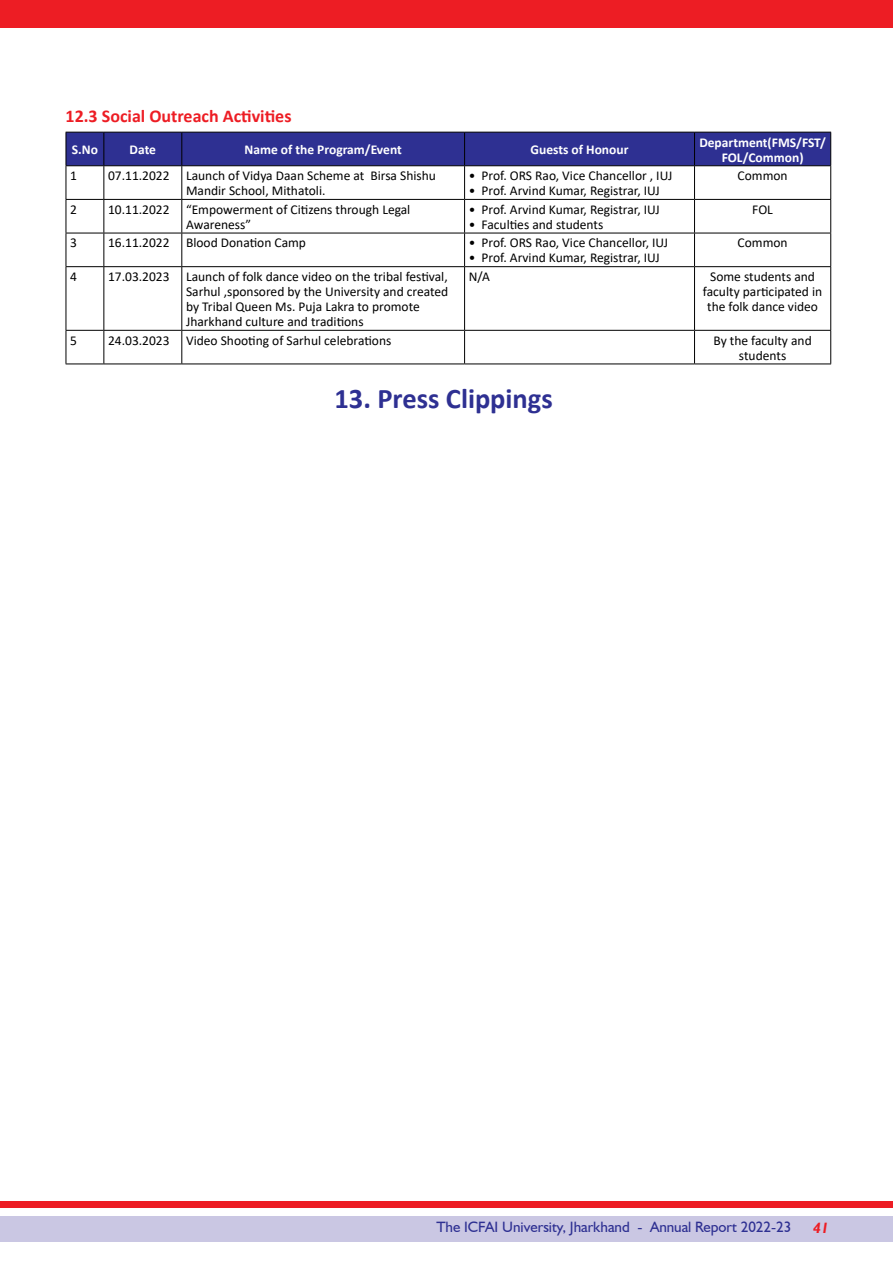
<style>
.page{position:relative;width:893px;height:1263px;background:#fff}
.page>*{position:absolute;margin:0;border:0;box-sizing:border-box;transform-origin:0 0}
.t1{font:700 28.5px "Calibri";color:#2e3092}
.t2{font:700 18px "Calibri";color:#ed1d24}
.t3{font:15px "Humanist 521 BT";color:#2e3092}
.t4{font:italic 700 15px "Humanist 521 BT";color:#ed1d24}
.t5{font:13.5px/15px "Calibri";color:#000}
.t6{font:700 13.5px/15px "Calibri";color:#fff;text-align:center}
</style>
<div class="page">
<div style="left:0;top:1216px;width:893px;height:25px;background:#cac7e3"></div>
<div style="left:0;top:1201px;width:893px;height:7px;background:#ed1d24"></div>
<div style="left:0;top:0;width:893px;height:27px;background:#ed1d24"></div>
<div style="left:67px;top:133px;width:763px;height:32px;background:#2e3092"></div>
<hr style="left:66px;top:132px;width:38px;height:1px;background:#000">
<hr style="left:66px;top:133px;width:1px;height:32px;background:#000">
<hr style="left:104px;top:132px;width:78px;height:1px;background:#000">
<hr style="left:103px;top:133px;width:1px;height:32px;background:#000">
<hr style="left:182px;top:132px;width:283px;height:1px;background:#000">
<hr style="left:181px;top:133px;width:1px;height:32px;background:#000">
<hr style="left:465px;top:132px;width:229px;height:1px;background:#000">
<hr style="left:464px;top:133px;width:1px;height:32px;background:#000">
<hr style="left:694px;top:132px;width:137px;height:1px;background:#000">
<hr style="left:694px;top:133px;width:1px;height:32px;background:#000">
<hr style="left:830px;top:133px;width:1px;height:32px;background:#000">
<hr style="left:66px;top:165px;width:38px;height:1px;background:#000">
<hr style="left:104px;top:165px;width:78px;height:1px;background:#000">
<hr style="left:182px;top:165px;width:283px;height:1px;background:#000">
<hr style="left:465px;top:165px;width:229px;height:1px;background:#000">
<hr style="left:694px;top:165px;width:137px;height:1px;background:#000">
<hr style="left:66px;top:199px;width:38px;height:1px;background:#000">
<hr style="left:104px;top:199px;width:78px;height:1px;background:#000">
<hr style="left:182px;top:199px;width:283px;height:1px;background:#000">
<hr style="left:465px;top:199px;width:229px;height:1px;background:#000">
<hr style="left:694px;top:199px;width:137px;height:1px;background:#000">
<hr style="left:66px;top:233px;width:38px;height:1px;background:#000">
<hr style="left:104px;top:233px;width:78px;height:1px;background:#000">
<hr style="left:182px;top:233px;width:283px;height:1px;background:#000">
<hr style="left:465px;top:233px;width:229px;height:1px;background:#000">
<hr style="left:694px;top:233px;width:137px;height:1px;background:#000">
<hr style="left:66px;top:266px;width:38px;height:1px;background:#000">
<hr style="left:104px;top:266px;width:78px;height:1px;background:#000">
<hr style="left:182px;top:266px;width:283px;height:1px;background:#000">
<hr style="left:465px;top:266px;width:229px;height:1px;background:#000">
<hr style="left:694px;top:266px;width:137px;height:1px;background:#000">
<hr style="left:66px;top:330px;width:38px;height:1px;background:#000">
<hr style="left:104px;top:330px;width:78px;height:1px;background:#000">
<hr style="left:182px;top:330px;width:283px;height:1px;background:#000">
<hr style="left:465px;top:330px;width:229px;height:1px;background:#000">
<hr style="left:694px;top:330px;width:137px;height:1px;background:#000">
<hr style="left:66px;top:364px;width:38px;height:1px;background:#000">
<hr style="left:104px;top:364px;width:78px;height:1px;background:#000">
<hr style="left:182px;top:364px;width:283px;height:1px;background:#000">
<hr style="left:465px;top:364px;width:229px;height:1px;background:#000">
<hr style="left:694px;top:364px;width:137px;height:1px;background:#000">
<hr style="left:66px;top:166px;width:1px;height:33px;background:#000">
<hr style="left:66px;top:200px;width:1px;height:33px;background:#000">
<hr style="left:66px;top:233px;width:1px;height:33px;background:#000">
<hr style="left:66px;top:267px;width:1px;height:63px;background:#000">
<hr style="left:66px;top:331px;width:1px;height:33px;background:#000">
<hr style="left:103px;top:166px;width:1px;height:33px;background:#000">
<hr style="left:181px;top:166px;width:1px;height:33px;background:#000">
<hr style="left:464px;top:166px;width:1px;height:33px;background:#000">
<hr style="left:694px;top:166px;width:1px;height:33px;background:#000">
<hr style="left:830px;top:166px;width:1px;height:33px;background:#000">
<hr style="left:103px;top:200px;width:1px;height:33px;background:#000">
<hr style="left:181px;top:200px;width:1px;height:33px;background:#000">
<hr style="left:464px;top:200px;width:1px;height:33px;background:#000">
<hr style="left:694px;top:200px;width:1px;height:33px;background:#000">
<hr style="left:830px;top:200px;width:1px;height:33px;background:#000">
<hr style="left:103px;top:233px;width:1px;height:33px;background:#000">
<hr style="left:181px;top:233px;width:1px;height:33px;background:#000">
<hr style="left:464px;top:233px;width:1px;height:33px;background:#000">
<hr style="left:694px;top:233px;width:1px;height:33px;background:#000">
<hr style="left:830px;top:233px;width:1px;height:33px;background:#000">
<hr style="left:103px;top:267px;width:1px;height:63px;background:#000">
<hr style="left:181px;top:267px;width:1px;height:63px;background:#000">
<hr style="left:464px;top:267px;width:1px;height:63px;background:#000">
<hr style="left:694px;top:267px;width:1px;height:63px;background:#000">
<hr style="left:830px;top:267px;width:1px;height:63px;background:#000">
<hr style="left:103px;top:331px;width:1px;height:33px;background:#000">
<hr style="left:181px;top:331px;width:1px;height:33px;background:#000">
<hr style="left:464px;top:331px;width:1px;height:33px;background:#000">
<hr style="left:694px;top:331px;width:1px;height:33px;background:#000">
<hr style="left:830px;top:331px;width:1px;height:33px;background:#000">
<h2 class="t2" style="left:66px;top:103px;width:227px">12.3 Social Outreach Activities</h2>
<p class="t6" style="left:72px;top:142px;width:28px">S.No</p>
<p class="t6" style="left:130px;top:142px;width:28px">Date</p>
<p class="t6" style="left:245px;top:142px;width:159px">Name of the Program/Event</p>
<p class="t6" style="left:531px;top:142px;width:99px">Guests of Honour</p>
<p class="t6" style="left:699px;top:134px;width:128px">Department(FMS/FST/<br>FOL/Common)</p>
<p class="t5" style="left:70px;top:168px;width:8px">1</p>
<p class="t5" style="left:186px;top:168px;width:251px;text-indent:-78px">07.11.2022 Launch of Vidya Daan Scheme at Birsa Shishu<br>Mandir School, Mithatoli.</p>
<p class="t5" style="left:469px;top:168px;width:205px">• Prof. ORS Rao, Vice Chancellor , IUJ</p>
<p class="t5" style="left:738px;top:168px;width:52px">Common</p>
<p class="t5" style="left:469px;top:183px;width:193px">• Prof. Arvind Kumar, Registrar, IUJ</p>
<p class="t5" style="left:70px;top:201px;width:8px">2</p>
<p class="t5" style="left:186px;top:201px;width:226px;text-indent:-78px">10.11.2022 “Empowerment of Citizens through Legal<br>Awareness”</p>
<p class="t5" style="left:469px;top:201px;width:193px">• Prof. Arvind Kumar, Registrar, IUJ</p>
<p class="t5" style="left:469px;top:216px;width:136px">• Faculties and students</p>
<p class="t5" style="left:70px;top:235px;width:8px">3</p>
<p class="t5" style="left:108px;top:235px;width:199px">16.11.2022 Blood Donation Camp</p>
<p class="t5" style="left:469px;top:235px;width:201px">• Prof. ORS Rao, Vice Chancellor, IUJ</p>
<p class="t5" style="left:469px;top:250px;width:193px">• Prof. Arvind Kumar, Registrar, IUJ</p>
<p class="t5" style="left:752px;top:201px;width:22px">FOL</p>
<p class="t5" style="left:738px;top:235px;width:52px">Common</p>
<p class="t5" style="left:70px;top:269px;width:8px">4</p>
<p class="t5" style="left:186px;top:269px;width:264px;text-indent:-78px">17.03.2023 Launch of folk dance video on the tribal festival, Sarhul ,sponsored by the University and created by Tribal Queen Ms. Puja Lakra to promote Jharkhand culture and traditions</p>
<p class="t5" style="left:469px;top:269px;width:23px">N/A</p>
<p class="t5" style="left:703px;top:269px;width:121px;text-align:center">Some students and faculty participated in the folk dance video</p>
<p class="t5" style="left:70px;top:332px;width:8px">5</p>
<p class="t5" style="left:108px;top:332px;width:285px">24.03.2023 Video Shooting of Sarhul celebrations</p>
<p class="t5" style="left:713px;top:332px;width:100px;text-align:center">By the faculty and students</p>
<h1 class="t1" style="left:334px;top:379px;width:220px">13. Press Clippings</h1>
<p class="t3" style="left:436px;top:1218px;width:356px">The ICFAI University, Jharkhand - Annual Report 2022-23</p>
<p class="t4" style="left:813px;top:1218px;width:18px">41</p>
</div>
